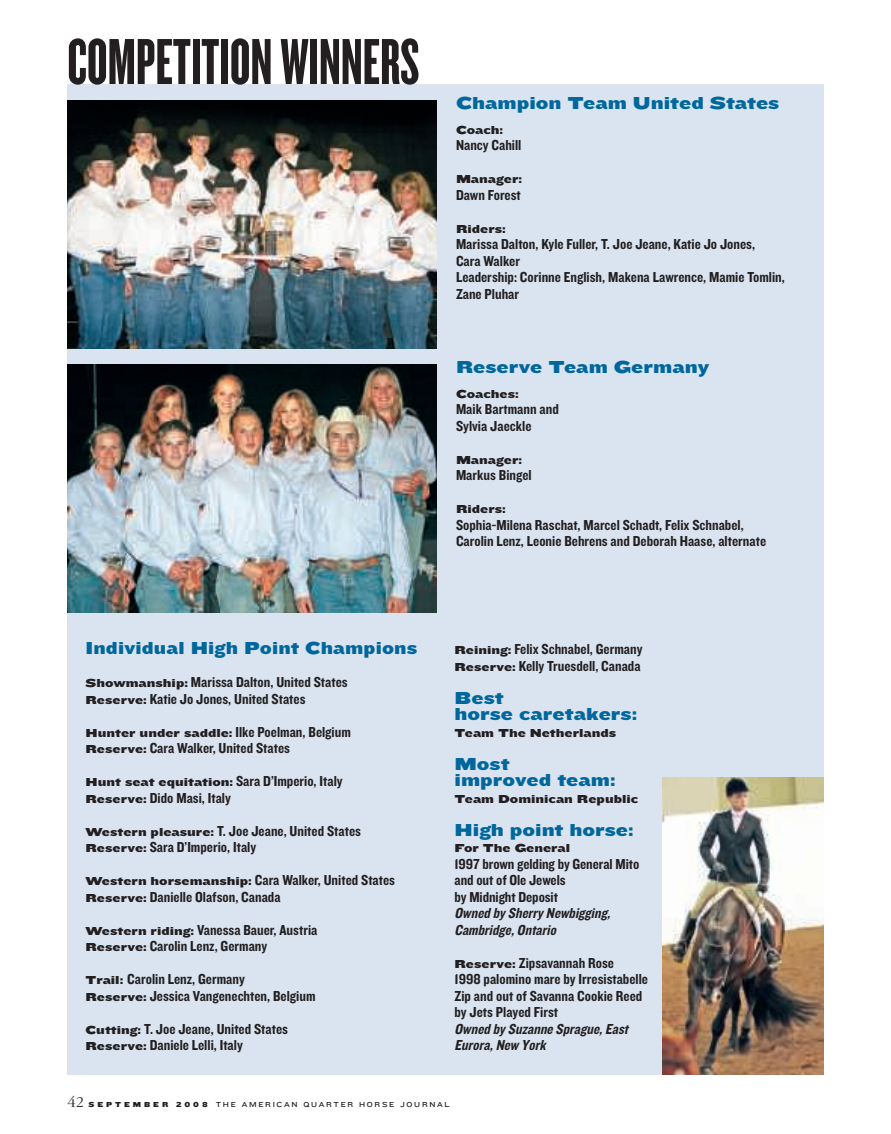
<style>
.page{position:relative;width:891px;height:1134px;background:#fff}
.page>*{position:absolute;margin:0;border:0;box-sizing:border-box;transform-origin:0 0}
.t1{font:67.5px "Knockout HTF67 Full Bantamwt";letter-spacing:.005em;color:#231f20}
.t2{font:18px/16.5px "Knockout HTF74 Full Sumo";color:#00679d}
.t3{font:18px "Knockout HTF74 Full Sumo";color:#00679d;scale:.95 1}
.t4{font:15px/16.5px "Knockout HTF50 Welterweight";color:#231f20}
.t5{font:italic 15px/16.5px "Knockout HTF50 Welterweight";color:#231f20}
.t6{font:12px "Knockout HTF74 Full Sumo";color:#231f20}
.t7{font:7.5px "Knockout HTF33 Junior Heviwt";letter-spacing:.23em;color:#231f20}
.s1{font-family:"Knockout HTF74 Full Sumo";font-size:12px}
.s2{font-family:"Knockout HTF50 Welterweight";font-size:15px}
.s3{font-family:"Garamond Three";font-size:16.5px}
.s4{font-family:"Knockout HTF73 Full Heviweight"}
</style>
<div class="page">
<div style="left:67px;top:84px;width:757px;height:990px;background:#d9e4f0"></div>
<img style="left:663px;top:777px;width:161px;height:297px">
<img style="left:67px;top:100px;width:370px;height:248px">
<img style="left:67px;top:364px;width:370px;height:248px">
<h1 class="t1" style="left:68px;top:21px;width:353px">COMPETITION WINNERS</h1>
<p class="t2" style="left:456px;top:97px;width:325px">Champion Team United States</p>
<p class="t6" style="left:456px;top:126px;width:49px">Coach:</p>
<p class="t4" style="left:456px;top:138px;width:67px">Nancy Cahill</p>
<p class="t6" style="left:456px;top:175px;width:68px">Manager:</p>
<p class="t4" style="left:456px;top:187px;width:66px">Dawn Forest</p>
<p class="t6" style="left:456px;top:225px;width:51px">Riders:</p>
<p class="t4" style="left:456px;top:237px;width:330px">Marissa Dalton, Kyle Fuller, T. Joe Jeane, Katie Jo Jones,<br>Cara Walker<br>Leadership: Corinne English, Makena Lawrence, Mamie Tomlin, Zane Pluhar</p>
<p class="t2" style="left:456px;top:361px;width:255px">Reserve Team Germany</p>
<p class="t6" style="left:456px;top:390px;width:64px">Coaches:</p>
<p class="t4" style="left:456px;top:402px;width:104px">Maik Bartmann and<br>Sylvia Jaeckle</p>
<p class="t6" style="left:456px;top:456px;width:68px">Manager:</p>
<p class="t4" style="left:456px;top:468px;width:77px">Markus Bingel</p>
<p class="t6" style="left:456px;top:505px;width:51px">Riders:</p>
<p class="t4" style="left:456px;top:517px;width:312px">Sophia-Milena Raschat, Marcel Schadt, Felix Schnabel,<br>Carolin Lenz, Leonie Behrens and Deborah Haase, alternate</p>
<p class="t3" style="left:86px;top:642px;width:351px">Individual High Point Champions</p>
<p class="t4" style="left:86px;top:675px;width:264px"><span class="s1">Showmanship:</span> Marissa Dalton, United States<br><span class="s1">Reserve:</span> Katie Jo Jones, United States</p>
<p class="t4" style="left:86px;top:724px;width:267px"><span class="s1">Hunter under saddle:</span> Ilke Poelman, Belgium<br><span class="s1">Reserve:</span> Cara Walker, United States</p>
<p class="t6" style="left:86px;top:778px;width:259px">Hunt seat equitation: <span class="s2">Sara D’Imperio, Italy</span></p>
<p class="t4" style="left:86px;top:790px;width:147px"><span class="s1">Reserve:</span> Dido Masi, Italy</p>
<p class="t4" style="left:86px;top:823px;width:277px"><span class="s1">Western pleasure:</span> T. Joe Jeane, United States<br><span class="s1">Reserve:</span> Sara D’Imperio, Italy</p>
<p class="t4" style="left:86px;top:873px;width:311px"><span class="s1">Western horsemanship:</span> Cara Walker, United States<br><span class="s1">Reserve:</span> Danielle Olafson, Canada</p>
<p class="t4" style="left:86px;top:922px;width:234px"><span class="s1">Western riding:</span> Vanessa Bauer, Austria<br><span class="s1">Reserve:</span> Carolin Lenz, Germany</p>
<p class="t4" style="left:86px;top:972px;width:232px"><span class="s1">Trail:</span> Carolin Lenz, Germany<br><span class="s1">Reserve:</span> Jessica Vangenechten, Belgium</p>
<p class="t4" style="left:86px;top:1021px;width:204px"><span class="s1">Cutting:</span> T. Joe Jeane, United States<br><span class="s1">Reserve:</span> Daniele Lelli, Italy</p>
<p class="t4" style="left:454px;top:642px;width:190px"><span class="s1">Reining:</span> Felix Schnabel, Germany<br><span class="s1">Reserve:</span> Kelly Truesdell, Canada</p>
<p class="t2" style="left:454px;top:691px;width:184px">Best<br>horse caretakers:</p>
<p class="t6" style="left:454px;top:729px;width:163px">Team The Netherlands</p>
<p class="t2" style="left:454px;top:757px;width:163px">Most<br>improved team:</p>
<p class="t6" style="left:454px;top:795px;width:185px">Team Dominican Republic</p>
<p class="t2" style="left:454px;top:823px;width:181px">High point horse:</p>
<p class="t6" style="left:454px;top:844px;width:117px">For The General</p>
<p class="t4" style="left:454px;top:856px;width:186px">1997 brown gelding by General Mito and out of Ole Jewels<br>by Midnight Deposit</p>
<p class="t5" style="left:454px;top:906px;width:160px">Owned by Sherry Newbigging,<br>Cambridge,Ontario</p>
<p class="t4" style="left:454px;top:955px;width:195px"><span class="s1">Reserve:</span> Zipsavannah Rose<br>1998 palomino mare by Irresistabelle<br>Zip and out of Savanna Cookie Reed by Jets Played First</p>
<p class="t5" style="left:454px;top:1021px;width:178px">Owned by Suzanne Sprague,East<br>Eurora,New York</p>
<p class="t7" style="left:68px;top:1100px;width:384px"><span class="s3">42</span> <span class="s4">S E P T E M B E R 2 0 0 8</span> THE AMERICAN QUARTER HORSE JOURNAL</p>
</div>
